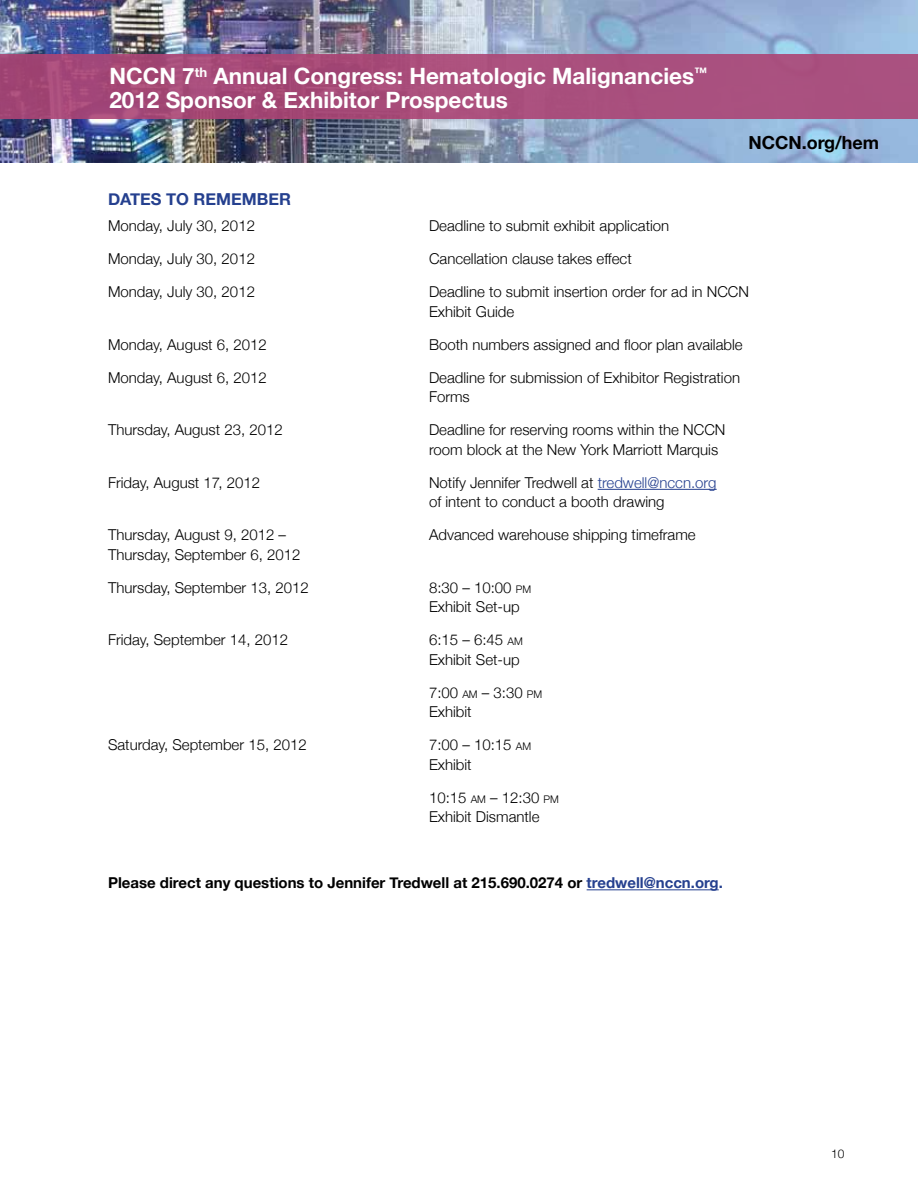
<style>
.page{position:relative;width:918px;height:1188px;background:#fff}
.page>*{position:absolute;margin:0;border:0;box-sizing:border-box;transform-origin:0 0}
.t1{font:700 22.5px/24px "Helvetica Neue";color:#fff}
.t2{font:700 18px "Helvetica Neue";color:#000}
.t3{font:700 16.5px "Helvetica Neue";color:#25408f}
.t4{font:300 15px/19.5px "Helvetica Neue";color:#000}
.t5{font:700 15px "Helvetica Neue";color:#000}
.t6{font:300 12px "Helvetica Neue";color:#000}
.s1{color:#25408f}
.s2{font-size:10.5px}
</style>
<div class="page">
<img style="left:0;top:0;width:918px;height:163px">
<div style="left:1px;top:55px;width:917px;height:64px;background:#a94f7d"></div>
<hr style="left:598px;top:489px;width:119px;height:1px;background:#25408f">
<hr style="left:587px;top:889px;width:132px;height:1px;background:#25408f">
<h1 class="t1" style="left:109px;top:64px;width:599px">NCCN 7<sup>th</sup> Annual Congress: Hematologic Malignancies<sup>™<br></sup>2012 Sponsor &amp; Exhibitor Prospectus</h1>
<p class="t2" style="left:748px;top:132px;width:132px">NCCN.org/hem</p>
<p class="t3" style="left:108px;top:189px;width:185px">Dates To Remember</p>
<p class="t4" style="left:108px;top:216px;width:149px">Monday, July 30, 2012</p>
<p class="t4" style="left:429px;top:216px;width:242px">Deadline to submit exhibit application</p>
<p class="t4" style="left:108px;top:249px;width:149px">Monday, July 30, 2012</p>
<p class="t4" style="left:429px;top:249px;width:204px">Cancellation clause takes effect</p>
<p class="t4" style="left:108px;top:282px;width:149px">Monday, July 30, 2012</p>
<p class="t4" style="left:429px;top:282px;width:322px">Deadline to submit insertion order for ad in NCCN<br>Exhibit Guide</p>
<p class="t4" style="left:108px;top:334px;width:160px">Monday, August 6, 2012</p>
<p class="t4" style="left:429px;top:334px;width:315px">Booth numbers assigned and floor plan available</p>
<p class="t4" style="left:108px;top:367px;width:160px">Monday, August 6, 2012</p>
<p class="t4" style="left:429px;top:367px;width:313px">Deadline for submission of Exhibitor Registration<br>Forms</p>
<p class="t4" style="left:108px;top:420px;width:176px">Thursday, August 23, 2012</p>
<p class="t4" style="left:429px;top:420px;width:298px">Deadline for reserving rooms within the NCCN room block at the New York Marriott Marquis</p>
<p class="t4" style="left:108px;top:472px;width:154px">Friday, August 17, 2012</p>
<p class="t4" style="left:429px;top:472px;width:289px">Notify Jennifer Tredwell at <span class="s1">tredwell@nccn.org </span>of intent to conduct a booth drawing</p>
<p class="t4" style="left:108px;top:525px;width:180px">Thursday, August 9, 2012 –</p>
<p class="t4" style="left:429px;top:525px;width:268px">Advanced warehouse shipping timeframe</p>
<p class="t4" style="left:108px;top:544px;width:194px">Thursday, September 6, 2012</p>
<p class="t4" style="left:108px;top:577px;width:202px">Thursday, September 13, 2012</p>
<p class="t4" style="left:429px;top:577px;width:104px">8:30 – 10:00 <span class="s2">PM<br></span>Exhibit Set-up</p>
<p class="t4" style="left:108px;top:630px;width:182px">Friday, September 14, 2012</p>
<p class="t4" style="left:429px;top:630px;width:95px">6:15 – 6:45 <span class="s2">AM<br></span>Exhibit Set-up</p>
<p class="t4" style="left:429px;top:682px;width:115px">7:00 <span class="s2">AM</span> – 3:30 <span class="s2">PM<br></span>Exhibit</p>
<p class="t4" style="left:108px;top:735px;width:200px">Saturday, September 15, 2012</p>
<p class="t4" style="left:429px;top:735px;width:104px">7:00 – 10:15 <span class="s2">AM<br></span>Exhibit</p>
<p class="t4" style="left:429px;top:787px;width:131px">10:15 <span class="s2">AM</span> – 12:30 <span class="s2">PM<br></span>Exhibit Dismantle</p>
<p class="t5" style="left:108px;top:874px;width:616px">Please direct any questions to Jennifer Tredwell at 215.690.0274 or <span class="s1">tredwell@nccn.org.</span></p>
<p class="t6" style="left:831px;top:1146px;width:15px">10</p>
</div>
